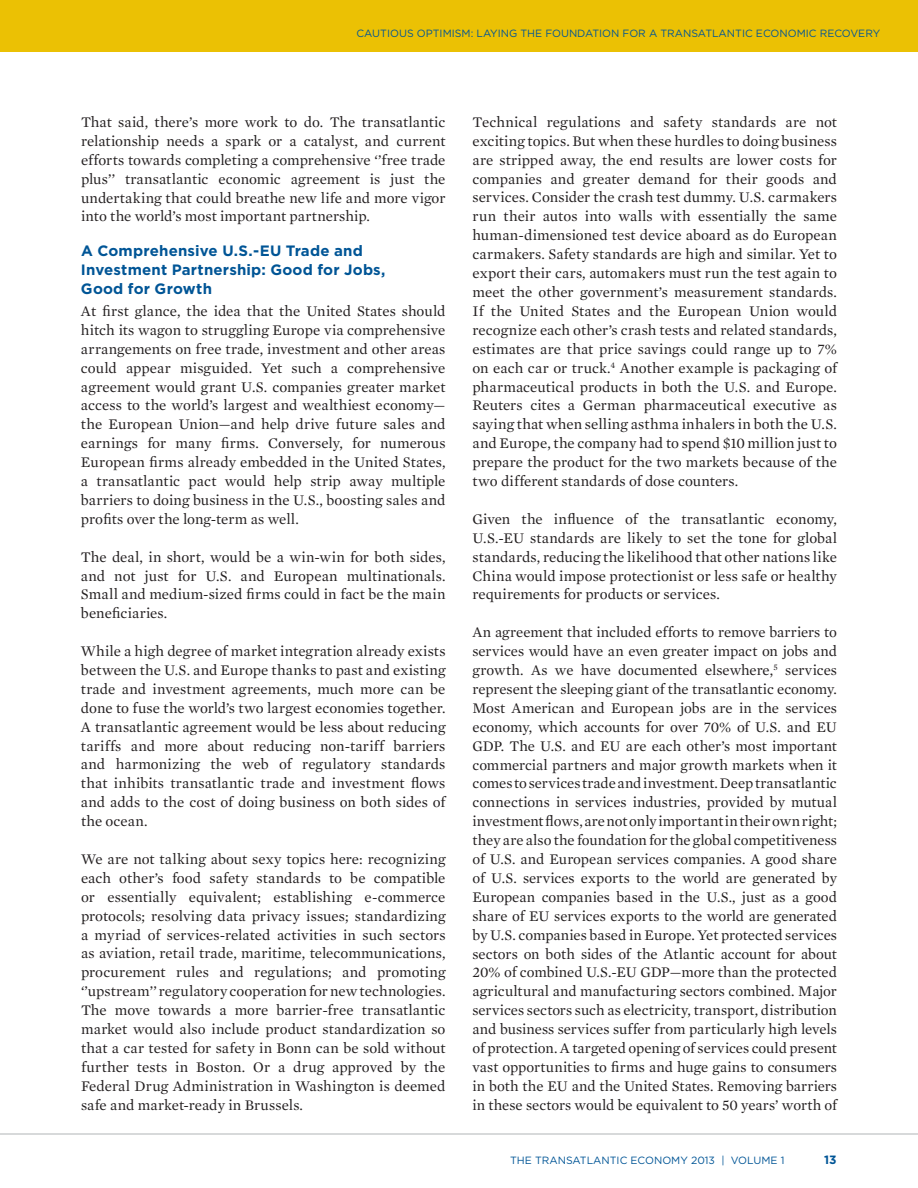
<style>
.page{position:relative;width:918px;height:1188px;background:#fff}
.page>*{position:absolute;margin:0;border:0;box-sizing:border-box;transform-origin:0 0}
.t1{font:15px/18.9px "Mercury Text G1";color:#231f20;text-align:justify}
.t2{font:700 15px/18.9px "Gotham";letter-spacing:.02em;color:#005596}
.t3{font:700 12px "Gotham";color:#005596}
.t4{font:10.5px "Gotham";color:#005596}
</style>
<div class="page">
<div style="left:0;top:0;width:918px;height:52px;background:#ebc104"></div>
<hr style="left:0;top:1134px;width:918px;height:1px;background:#b1b4b6">
<p class="t4" style="left:357px;top:27px;width:525px">CAUTIOUS OPTIMISM: LAYING THE FOUNDATION FOR A TRANSATLANTIC ECONOMIC RECOVERY</p>
<p class="t1" style="left:81px;top:112px;width:366px">That said, there’s more work to do. The transatlantic relationship needs a spark or a catalyst, and current efforts towards completing a comprehensive ‘’free trade plus’’ transatlantic economic agreement is just the undertaking that could breathe new life and more vigor into the world’s most important partnership.</p>
<p class="t2" style="left:81px;top:241px;width:306px">A Comprehensive U.S.-EU Trade and<br>I nvestment Partnership: Good for Jobs,<br>Good for Growth</p>
<p class="t1" style="left:81px;top:301px;width:366px">At first glance, the idea that the United States should hitch its wagon to struggling Europe via comprehensive arrangements on free trade, investment and other areas could appear misguided. Yet such a comprehensive agreement would grant U.S. companies greater market access to the world’s largest and wealthiest economy— the European Union—and help drive future sales and earnings for many firms. Conversely, for numerous European firms already embedded in the United States, a transatlantic pact would help strip away multiple barriers to doing business in the U.S., boosting sales and profits over the long-term as well.</p>
<p class="t1" style="left:81px;top:547px;width:366px">The deal, in short, would be a win-win for both sides, and not just for U.S. and European multinationals.<br>Small and medium-sized firms could in fact be the main beneficiaries.</p>
<p class="t1" style="left:81px;top:641px;width:366px">While a high degree of market integration already exists between the U.S. and Europe thanks to past and existing trade and investment agreements, much more can be done to fuse the world’s two largest economies together.<br>A transatlantic agreement would be less about reducing tariffs and more about reducing non-tariff barriers and harmonizing the web of regulatory standards that inhibits transatlantic trade and investment flows and adds to the cost of doing business on both sides of the ocean.</p>
<p class="t1" style="left:81px;top:849px;width:366px">We are not talking about sexy topics here: recognizing each other’s food safety standards to be compatible or essentially equivalent; establishing e-commerce protocols; resolving data privacy issues; standardizing a myriad of services-related activities in such sectors as aviation, retail trade, maritime, telecommunications, procurement rules and regulations; and promoting ‘’upstream’’ regulatory cooperation for new technologies.<br>The move towards a more barrier-free transatlantic market would also include product standardization so that a car tested for safety in Bonn can be sold without further tests in Boston. Or a drug approved by the Federal Drug Administration in Washington is deemed safe and market-ready in Brussels.</p>
<p class="t1" style="left:472px;top:112px;width:366px">Technical regulations and safety standards are not exciting topics. But when these hurdles to doing business are stripped away, the end results are lower costs for companies and greater demand for their goods and services. Consider the crash test dummy. U.S. carmakers run their autos into walls with essentially the same human-dimensioned test device aboard as do European carmakers. Safety standards are high and similar. Yet to export their cars, automakers must run the test again to meet the other government’s measurement standards.<br>If the United States and the European Union would recognize each other’s crash tests and related standards, estimates are that price savings could range up to 7% on each car or truck.<sup>4</sup> Another example is packaging of pharmaceutical products in both the U.S. and Europe.<br>Reuters cites a German pharmaceutical executive as saying that when selling asthma inhalers in both the U.S. and Europe, the company had to spend $10 million just to prepare the product for the two markets because of the two different standards of dose counters.</p>
<p class="t1" style="left:472px;top:509px;width:366px">Given the influence of the transatlantic economy, U.S.-EU standards are likely to set the tone for global standards, reducing the likelihood that other nations like China would impose protectionist or less safe or healthy requirements for products or services.</p>
<p class="t1" style="left:472px;top:622px;width:366px">An agreement that included efforts to remove barriers to services would have an even greater impact on jobs and growth. As we have documented elsewhere,<sup>5</sup> services represent the sleeping giant of the transatlantic economy.<br>Most American and European jobs are in the services economy, which accounts for over 70% of U.S. and EU GDP. The U.S. and EU are each other’s most important commercial partners and major growth markets when it comes to services trade and investment. Deep transatlantic connections in services industries, provided by mutual investment flows, are not only important in their own right; they are also the foundation for the global competitiveness of U.S. and European services companies. A good share of U.S. services exports to the world are generated by European companies based in the U.S., just as a good share of EU services exports to the world are generated by U.S. companies based in Europe. Yet protected services sectors on both sides of the Atlantic account for about 20% of combined U.S.-EU GDP—more than the protected agricultural and manufacturing sectors combined. Major services sectors such as electricity, transport, distribution and business services suffer from particularly high levels of protection. A targeted opening of services could present vast opportunities to firms and huge gains to consumers in both the EU and the United States. Removing barriers in these sectors would be equivalent to 50 years’ worth of</p>
<p class="t4" style="left:510px;top:1154px;width:276px">THE TRANSATLANTIC ECONOMY 2013 | VOLUME 1</p>
<p class="t3" style="left:824px;top:1153px;width:14px">13</p>
</div>
